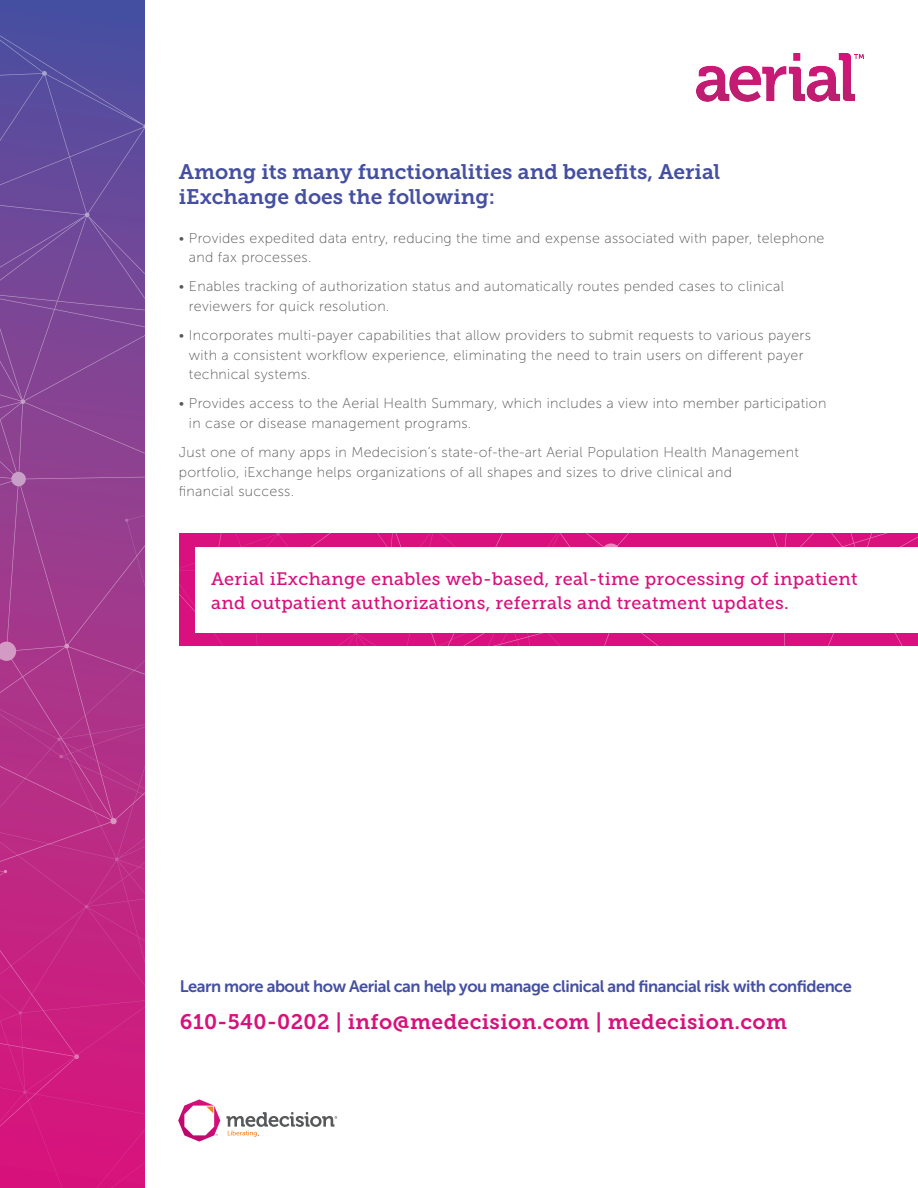
<style>
.page{position:relative;width:918px;height:1188px;background:#fff}
.page>*{position:absolute;margin:0;border:0;box-sizing:border-box;transform-origin:0 0}
.Subtitle{font:21px/25.5px "Museo Slab 700";color:#444fa1}
.Subtitle-2{font:21px "Museo Slab 700";letter-spacing:.02em;color:#d8107c}
.Subtitle-3{font:18px/24px "Museo Slab 500";letter-spacing:.02em;color:#d8107c}
.Bodycopy{font:16.5px "Museo Sans 700";letter-spacing:-.03em;color:#444fa1}
.Subtitle-4{font:14.25px/19.5px "Museo Sans 100";letter-spacing:.02em;color:#57585a}
</style>
<div class="page">
<img style="left:696px;top:54px;width:168px;height:48px">
<svg style="left:178px;top:1099px;width:42px;height:43px"></svg>
<svg style="left:226px;top:1112px;width:111px;height:25px"></svg>
<svg style="left:0;top:16px;width:145px;height:1172px;background:#9c378d"></svg>
<svg style="left:180px;top:534px;width:738px;height:112px;background:#da1a82"></svg>
<div style="left:195px;top:547px;width:723px;height:85px;background:#fff"></div>
<p class="Subtitle" style="left:179px;top:159px;width:543px">Among its many functionalities and benefits, Aerial iExchange does the following:</p>
<p class="Subtitle-4" style="left:189px;top:228px;width:637px;text-indent:-10px">• Provides expedited data entry, reducing the time and expense associated with paper, telephone and fax processes.</p>
<p class="Subtitle-4" style="left:189px;top:277px;width:597px;text-indent:-10px">• Enables tracking of authorization status and automatically routes pended cases to clinical reviewers for quick resolution.</p>
<p class="Subtitle-4" style="left:189px;top:326px;width:623px;text-indent:-10px">• Incorporates multi-payer capabilities that allow providers to submit requests to various payers with a consistent workflow experience, eliminating the need to train users on different payer technical systems.</p>
<p class="Subtitle-4" style="left:189px;top:394px;width:639px;text-indent:-10px">• Provides access to the Aerial Health Summary, which includes a view into member participation in case or disease management programs.</p>
<p class="Subtitle-4" style="left:179px;top:443px;width:621px">Just one of many apps in Medecision’s state-of-the-art Aerial Population Health Management portfolio, iExchange helps organizations of all shapes and sizes to drive clinical and<br>financial success.</p>
<p class="Subtitle-3" style="left:211px;top:566px;width:648px">Aerial iExchange enables web-based, real-time processing of inpatient and outpatient authorizations, referrals and treatment updates.</p>
<p class="Bodycopy" style="left:180px;top:977px;width:674px">Learn more about how Aerial can help you manage clinical and financial risk with confidence</p>
<p class="Subtitle-2" style="left:180px;top:1010px;width:609px">610-540-0202 | info@medecision.com | medecision.com</p>
</div>
